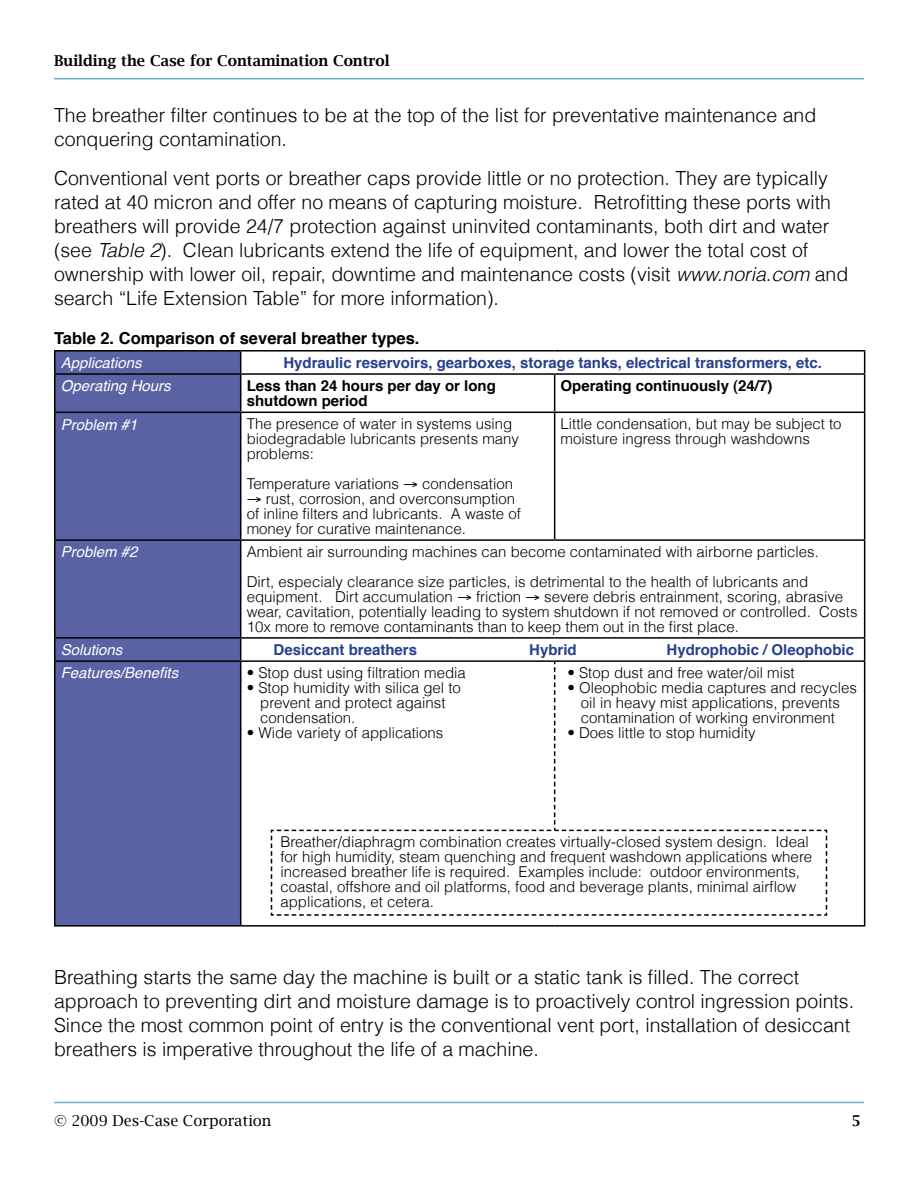
<style>
.page{position:relative;width:918px;height:1188px;background:#fff}
.page>*{position:absolute;margin:0;border:0;box-sizing:border-box;transform-origin:0 0}
.t1{font:300 19.5px/24px "Helvetica";color:#000}
.t2{font:700 16.5px "Helvetica";color:#000}
.t3{font:300 15px/15px "Helvetica";color:#000}
.t4{font:700 15px "Helvetica";color:#25408f}
.t5{font:italic 15px "Helvetica";color:#fff}
.t6{font:700 15px/15px "Helvetica";color:#000}
.t7{font:600 15px "Lucida Bright";color:#000}
.t8{font:15px "Lucida Bright";color:#000}
.s1{font-style:italic}
</style>
<div class="page">
<hr style="left:54px;top:1102px;width:810px;height:1px;background:#70b1d2">
<hr style="left:54px;top:78px;width:810px;height:2px;background:#70b1d2">
<div style="left:56px;top:352px;width:184px;height:573px;background:#5962a3"></div>
<hr style="left:54px;top:350px;width:187px;height:2px;background:#000">
<hr style="left:54px;top:352px;width:2px;height:21px;background:#000">
<hr style="left:241px;top:350px;width:209px;height:2px;background:#000">
<svg style="left:240px;top:352px;width:1px;height:21px"></svg>
<hr style="left:450px;top:350px;width:105px;height:2px;background:#000">
<hr style="left:555px;top:350px;width:101px;height:2px;background:#000">
<hr style="left:656px;top:350px;width:209px;height:2px;background:#000">
<svg style="left:864px;top:352px;width:1px;height:21px"></svg>
<hr style="left:54px;top:373px;width:187px;height:2px;background:#000">
<hr style="left:54px;top:375px;width:2px;height:37px;background:#000">
<hr style="left:241px;top:373px;width:209px;height:2px;background:#000">
<hr style="left:240px;top:375px;width:1px;height:37px;background:#000">
<hr style="left:450px;top:373px;width:105px;height:2px;background:#000">
<hr style="left:555px;top:373px;width:101px;height:2px;background:#000">
<hr style="left:554px;top:375px;width:1px;height:37px;background:#000">
<hr style="left:656px;top:373px;width:209px;height:2px;background:#000">
<hr style="left:864px;top:375px;width:1px;height:37px;background:#000">
<hr style="left:54px;top:412px;width:187px;height:1px;background:#000">
<hr style="left:54px;top:413px;width:2px;height:126px;background:#000">
<hr style="left:241px;top:412px;width:209px;height:1px;background:#000">
<hr style="left:240px;top:413px;width:1px;height:126px;background:#000">
<hr style="left:450px;top:412px;width:105px;height:1px;background:#000">
<hr style="left:555px;top:412px;width:101px;height:1px;background:#000">
<hr style="left:554px;top:413px;width:1px;height:126px;background:#000">
<hr style="left:656px;top:412px;width:209px;height:1px;background:#000">
<hr style="left:864px;top:413px;width:1px;height:126px;background:#000">
<hr style="left:54px;top:539px;width:187px;height:2px;background:#000">
<hr style="left:54px;top:541px;width:2px;height:96px;background:#000">
<hr style="left:241px;top:539px;width:209px;height:2px;background:#000">
<hr style="left:240px;top:541px;width:1px;height:96px;background:#000">
<hr style="left:450px;top:539px;width:105px;height:2px;background:#000">
<hr style="left:555px;top:539px;width:101px;height:2px;background:#000">
<hr style="left:656px;top:539px;width:209px;height:2px;background:#000">
<hr style="left:864px;top:541px;width:1px;height:96px;background:#000">
<hr style="left:54px;top:637px;width:187px;height:2px;background:#000">
<hr style="left:54px;top:639px;width:2px;height:21px;background:#000">
<hr style="left:241px;top:637px;width:209px;height:2px;background:#000">
<svg style="left:240px;top:639px;width:1px;height:21px"></svg>
<hr style="left:450px;top:637px;width:105px;height:2px;background:#000">
<hr style="left:555px;top:637px;width:101px;height:2px;background:#000">
<hr style="left:656px;top:637px;width:209px;height:2px;background:#000">
<svg style="left:864px;top:639px;width:1px;height:21px"></svg>
<hr style="left:54px;top:660px;width:187px;height:2px;background:#000">
<hr style="left:54px;top:662px;width:2px;height:168px;background:#000">
<hr style="left:241px;top:660px;width:209px;height:2px;background:#000">
<hr style="left:240px;top:662px;width:1px;height:168px;background:#000">
<hr style="left:450px;top:660px;width:105px;height:2px;background:#000">
<hr style="left:555px;top:660px;width:101px;height:2px;background:#000">
<hr style="left:656px;top:660px;width:209px;height:2px;background:#000">
<hr style="left:864px;top:662px;width:1px;height:168px;background:#000">
<hr style="left:54px;top:830px;width:2px;height:95px;background:#000">
<hr style="left:240px;top:830px;width:1px;height:95px;background:#000">
<hr style="left:864px;top:830px;width:1px;height:95px;background:#000">
<hr style="left:54px;top:925px;width:187px;height:2px;background:#000">
<hr style="left:241px;top:925px;width:209px;height:2px;background:#000">
<hr style="left:450px;top:925px;width:105px;height:2px;background:#000">
<hr style="left:555px;top:925px;width:101px;height:2px;background:#000">
<hr style="left:656px;top:925px;width:209px;height:2px;background:#000">
<svg style="left:270px;top:829px;width:558px;height:87px"></svg>
<p class="t7" style="left:54px;top:52px;width:337px">Building the Case for Contamination Control</p>
<h1 class="t1" style="left:54px;top:103px;width:764px">The breather filter continues to be at the top of the list for preventative maintenance and conquering contamination.</h1>
<p class="t1" style="left:54px;top:166px;width:796px">Conventional vent ports or breather caps provide little or no protection. They are typically rated at 40 micron and offer no means of capturing moisture. Retrofitting these ports with breathers will provide 24/7 protection against uninvited contaminants, both dirt and water (see <span class="s1">Table 2</span>). Clean lubricants extend the life of equipment, and lower the total cost of ownership with lower oil, repair, downtime and maintenance costs (visit <span class="s1">www.noria.com</span> and search “Life Extension Table” for more information).</p>
<p class="t2" style="left:54px;top:325px;width:367px">Table 2. Comparison of several breather types.</p>
<p class="t5" style="left:61px;top:351px;width:82px">Applications</p>
<p class="t4" style="left:283px;top:351px;width:540px">Hydraulic reservoirs, gearboxes, storage tanks, electrical transformers, etc.</p>
<p class="t5" style="left:61px;top:374px;width:112px">Operating Hours</p>
<p class="t6" style="left:247px;top:379px;width:251px">Less than 24 hours per day or long shutdown period</p>
<p class="t6" style="left:561px;top:379px;width:213px">Operating continuously (24/7)</p>
<p class="t5" style="left:61px;top:412px;width:78px">Problem #1</p>
<p class="t3" style="left:247px;top:416px;width:274px">The presence of water in systems using biodegradable lubricants presents many problems:</p>
<p class="t3" style="left:247px;top:476px;width:268px">Temperature variations → condensation</p>
<p class="t3" style="left:247px;top:491px;width:276px">→ rust, corrosion, and overconsumption of inline filters and lubricants. A waste of money for curative maintenance.</p>
<p class="t3" style="left:561px;top:416px;width:282px">Little condensation, but may be subject to moisture ingress through washdowns</p>
<p class="t5" style="left:61px;top:540px;width:78px">Problem #2</p>
<p class="t3" style="left:247px;top:536px;width:574px;line-height:30px">Ambient air surrounding machines can become contaminated with airborne particles.<br>Dirt, especialy clearance size particles, is detrimental to the health of lubricants and</p>
<p class="t3" style="left:247px;top:589px;width:612px">equipment. Dirt accumulation → friction → severe debris entrainment, scoring, abrasive wear, cavitation, potentially leading to system shutdown if not removed or controlled. Costs<br>10x more to remove contaminants than to keep them out in the first place.</p>
<p class="t5" style="left:61px;top:638px;width:63px">Solutions</p>
<p class="t4" style="left:274px;top:638px;width:145px">Desiccant breathers</p>
<p class="t4" style="left:529px;top:638px;width:49px">Hybrid</p>
<p class="t4" style="left:667px;top:638px;width:189px">Hydrophobic / Oleophobic</p>
<p class="t5" style="left:61px;top:661px;width:119px">Features/Benefits</p>
<p class="t3" style="left:247px;top:665px;width:221px">• Stop dust using filtration media</p>
<p class="t3" style="left:260px;top:680px;width:202px;text-indent:-14px">• Stop humidity with silica gel to prevent and protect against condensation.</p>
<p class="t3" style="left:247px;top:725px;width:198px">• Wide variety of applications</p>
<p class="t3" style="left:567px;top:665px;width:229px">• Stop dust and free water/oil mist</p>
<p class="t3" style="left:567px;top:680px;width:291px;text-align:center">• Oleophobic media captures and recycles oil in heavy mist applications, prevents contamination of working environment</p>
<p class="t3" style="left:567px;top:725px;width:190px">• Does little to stop humidity</p>
<p class="t3" style="left:280px;top:834px;width:533px">Breather/diaphragm combination creates virtually-closed system design. Ideal for high humidity, steam quenching and frequent washdown applications where increased breather life is required. Examples include: outdoor environments, coastal, offshore and oil platforms, food and beverage plants, minimal airflow applications, et cetera.</p>
<p class="t1" style="left:54px;top:964px;width:802px">Breathing starts the same day the machine is built or a static tank is filled. The correct approach to preventing dirt and moisture damage is to proactively control ingression points.<br>Since the most common point of entry is the conventional vent port, installation of desiccant breathers is imperative throughout the life of a machine.</p>
<p class="t8" style="left:54px;top:1112px;width:219px">© 2009 Des-Case Corporation</p>
<p class="t7" style="left:852px;top:1112px;width:11px">5</p>
</div>
